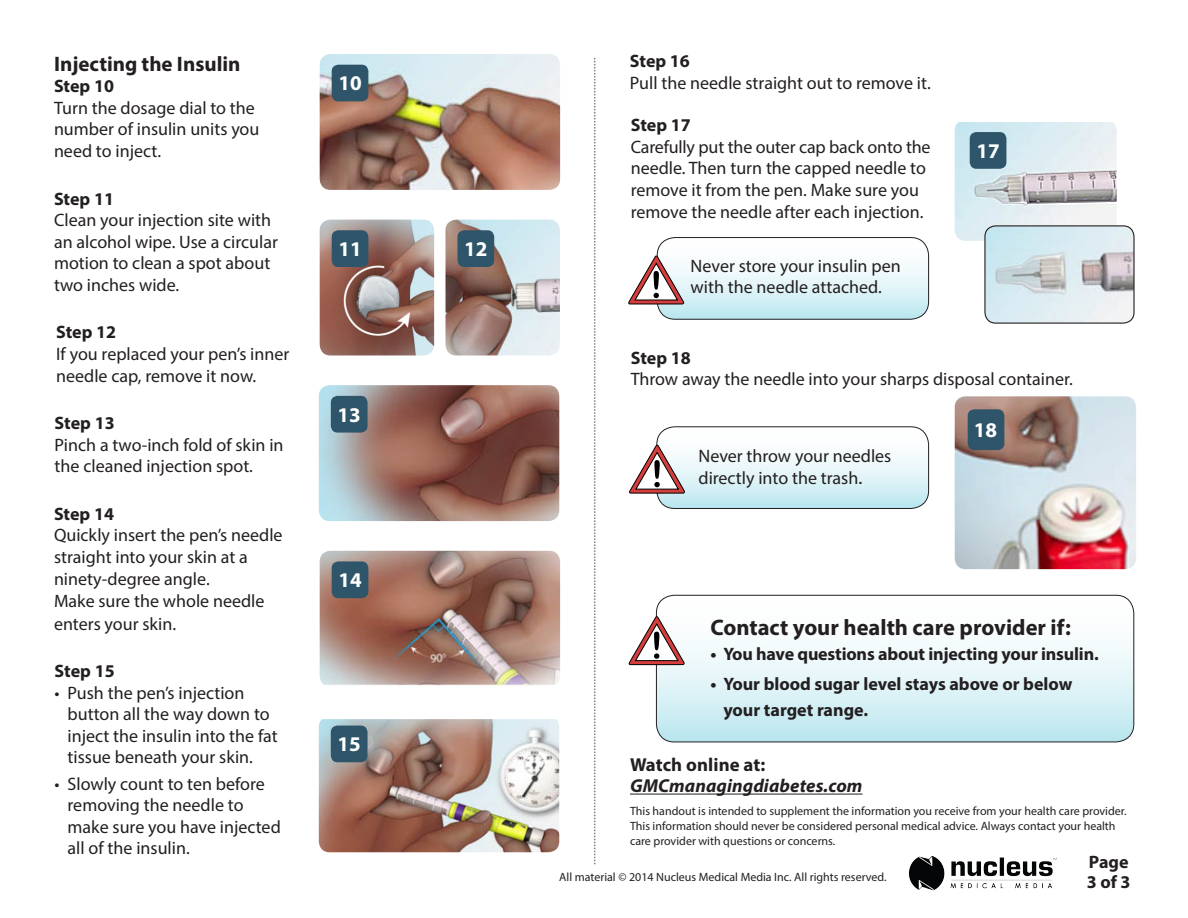
<style>
.page{position:relative;width:1188px;height:918px;background:#fff}
.page>*{position:absolute;margin:0;border:0;box-sizing:border-box;transform-origin:0 0}
.t1{font:700 22.5px "Myriad Pro";color:#231f20}
.t2{font:700 21px "Myriad Pro";color:#231f20}
.t3{font:700 21px "Myriad Pro";color:#fff}
.t4{font:italic 700 18.75px/21.6px "Myriad Pro";letter-spacing:.005em;color:#231f20}
.t5{font:18px/21.6px "Myriad Pro";color:#231f20}
.t6{font:700 18px/19.8px "Myriad Pro";letter-spacing:-.005em;color:#231f20}
.t7{font:12px/15px "Myriad Pro";color:#231f20}
.s1{font-family:"Arial";font-weight:700;font-size:15px}
.s2{font-style:normal}
</style>
<div class="page">
<div style="left:656px;top:595px;width:478px;height:147px;background:linear-gradient(to bottom,#fff,#c1e8f0);border-radius:18px"></div>
<div style="left:656px;top:595px;width:478px;height:147px;border:1px solid #231f20;border-radius:18px"></div>
<svg style="left:628px;top:616px;width:57px;height:49px"></svg>
<img style="left:955px;top:396px;width:181px;height:173px">
<svg style="left:594px;top:58px;width:1px;height:806px"></svg>
<div style="left:968px;top:409px;width:36px;height:41px;background:#2e556a;border-radius:7px"></div>
<img style="left:320px;top:220px;width:114px;height:135px">
<img style="left:446px;top:220px;width:114px;height:135px">
<div style="left:332px;top:230px;width:36px;height:37px;background:#2e556a;border-radius:7px"></div>
<div style="left:458px;top:230px;width:36px;height:37px;background:#2e556a;border-radius:7px"></div>
<img style="left:320px;top:54px;width:240px;height:136px">
<div style="left:332px;top:65px;width:36px;height:36px;background:#2e556a;border-radius:7px"></div>
<img style="left:319px;top:719px;width:240px;height:133px">
<div style="left:331px;top:726px;width:37px;height:36px;background:#2e556a;border-radius:7px"></div>
<img style="left:320px;top:551px;width:240px;height:136px">
<div style="left:332px;top:561px;width:36px;height:37px;background:#2e556a;border-radius:7px"></div>
<img style="left:319px;top:385px;width:240px;height:136px">
<div style="left:331px;top:396px;width:37px;height:37px;background:#2e556a;border-radius:7px"></div>
<img style="left:955px;top:122px;width:162px;height:119px">
<img style="left:985px;top:226px;width:148px;height:96px">
<div style="left:984px;top:225px;width:151px;height:99px;border:1px solid #231f20;border-radius:11px"></div>
<div style="left:970px;top:132px;width:36px;height:37px;background:#2e556a;border-radius:7px"></div>
<img style="left:909px;top:856px;width:148px;height:35px">
<hr style="left:630px;top:794px;width:233px;height:1px;background:#231f20">
<div style="left:657px;top:238px;width:272px;height:81px;background:linear-gradient(to bottom,#fff,#c1e8ef);border-radius:18px"></div>
<div style="left:657px;top:237px;width:272px;height:82px;border:1px solid #231f20;border-radius:18px"></div>
<div style="left:657px;top:427px;width:272px;height:81px;background:linear-gradient(to bottom,#fff,#c1e8ef);border-radius:18px"></div>
<div style="left:657px;top:427px;width:272px;height:82px;border:1px solid #231f20;border-radius:18px"></div>
<svg style="left:628px;top:256px;width:57px;height:48px"></svg>
<svg style="left:629px;top:445px;width:56px;height:48px"></svg>
<p class="t2" style="left:54px;top:50px;width:188px">Injecting the Insulin</p>
<p class="t6" style="left:54px;top:76px;width:62px">Step 10</p>
<p class="t5" style="left:54px;top:97px;width:207px">Turn the dosage dial to the number of insulin units you need to inject.</p>
<p class="t6" style="left:54px;top:188px;width:62px">Step 11</p>
<p class="t5" style="left:54px;top:209px;width:225px">Clean your injection site with an alcohol wipe. Use a circular motion to clean a spot about two inches wide.</p>
<p class="t6" style="left:56px;top:322px;width:62px">Step 12</p>
<p class="t5" style="left:56px;top:343px;width:235px">If you replaced your pen’s inner needle cap, remove it now.</p>
<p class="t6" style="left:55px;top:413px;width:62px">Step 13</p>
<p class="t5" style="left:55px;top:434px;width:230px">Pinch a two-inch fold of skin in the cleaned injection spot.</p>
<p class="t6" style="left:54px;top:503px;width:62px">Step 14</p>
<p class="t5" style="left:54px;top:524px;width:230px">Quickly insert the pen’s needle straight into your skin at a ninety-degree angle.</p>
<p class="t5" style="left:54px;top:589px;width:212px;line-height:22.5px">Make sure the whole needle enters your skin.</p>
<p class="t6" style="left:55px;top:660px;width:62px">Step 15</p>
<p class="t5" style="left:68px;top:682px;width:212px;text-indent:-13px">• Push the pen’s injection button all the way down to inject the insulin into the fat tissue beneath your skin.</p>
<p class="t5" style="left:68px;top:772px;width:215px;text-indent:-13px">• Slowly count to ten before removing the needle to make sure you have injected all of the insulin.</p>
<p class="t3" style="left:338px;top:70px;width:25px">10</p>
<p class="t3" style="left:338px;top:235px;width:25px">11</p>
<p class="t3" style="left:464px;top:235px;width:25px">12</p>
<p class="t3" style="left:338px;top:401px;width:25px">13</p>
<p class="t3" style="left:338px;top:566px;width:25px">14</p>
<p class="t3" style="left:338px;top:730px;width:25px">15</p>
<p class="t6" style="left:630px;top:51px;width:62px">Step 16</p>
<p class="t5" style="left:630px;top:72px;width:302px">Pull the needle straight out to remove it.</p>
<p class="t6" style="left:631px;top:115px;width:62px">Step 17</p>
<p class="t5" style="left:631px;top:136px;width:301px">Carefully put the outer cap back onto the needle. Then turn the capped needle to remove it from the pen. Make sure you remove the needle after each injection.</p>
<p class="t5" style="left:691px;top:255px;width:212px">Never store your insulin pen with the needle attached.</p>
<p class="t3" style="left:976px;top:137px;width:25px">17</p>
<p class="t6" style="left:631px;top:347px;width:62px">Step 18</p>
<p class="t5" style="left:631px;top:368px;width:444px">Throw away the needle into your sharps disposal container.</p>
<p class="t5" style="left:699px;top:445px;width:194px">Never throw your needles directly into the trash<span class="s1">.</span></p>
<p class="t3" style="left:974px;top:416px;width:25px">18</p>
<p class="t1" style="left:710px;top:613px;width:362px">Contact your health care provider if:</p>
<p class="t6" style="left:710px;top:644px;width:390px">• You have questions about injecting your insulin.</p>
<p class="t6" style="left:723px;top:671px;width:350px;line-height:25.5px;text-indent:-13px">• Your blood sugar level stays above or below your target range.</p>
<p class="t4" style="left:630px;top:753px;width:234px"><span class="s2">Watch online at:<br></span>GMCmanagingdiabetes.com</p>
<p class="t7" style="left:630px;top:803px;width:498px">This handout is intended to supplement the information you receive from your health care provider.</p>
<p class="t7" style="left:630px;top:818px;width:487px">This information should never be considered personal medical advice. Always contact your health care provider with questions or concerns.</p>
<p class="t7" style="left:559px;top:869px;width:329px">All material © 2014 Nucleus Medical Media Inc. All rights reserved.</p>
<p class="t6" style="left:1087px;top:852px;width:45px">Page<br>3 of 3</p>
</div>
